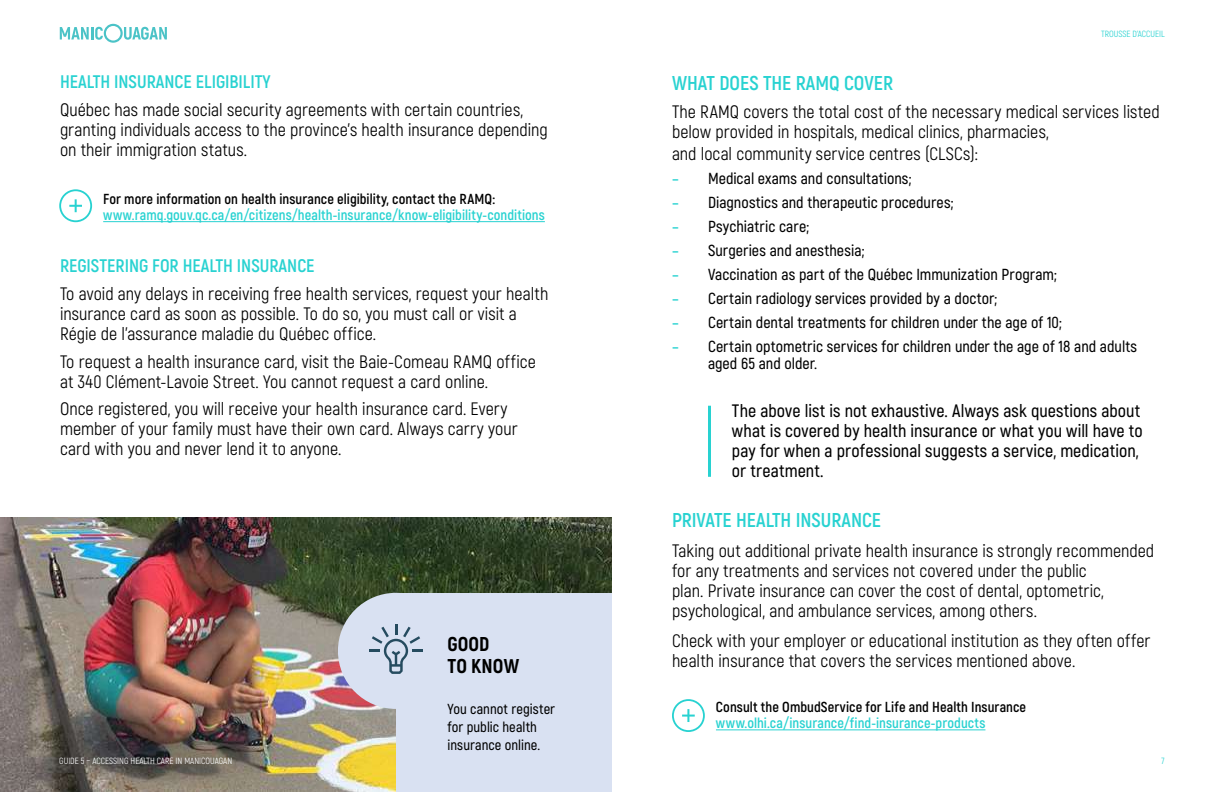
<style>
.page{position:relative;width:1224px;height:792px;background:#fff}
.page>*{position:absolute;margin:0;border:0;box-sizing:border-box;transform-origin:0 0}
.t1{font:700 20px "Akrobat";color:#28d2d1}
.t2{font:800 20px/22px "Akrobat";letter-spacing:.005em;color:#000}
.t3{font:700 18.2px "Akrobat";color:#28d2d1}
.t4{font:18px/20px "Akrobat";letter-spacing:.005em;color:#000}
.t5{font:600 18px/20px "Akrobat";letter-spacing:.005em;color:#000}
.t6{font:600 16px/17px "Akrobat";color:#000}
.t7{font:700 14.5px "Akrobat";letter-spacing:.005em;color:#28d2d1}
.t8{font:700 14.5px "Akrobat";letter-spacing:.005em;color:#000}
.t9{font:600 14.5px/17.8px "Akrobat";color:#000}
.t10{font:9px "Akrobat";color:#fff}
.t11{font:9px "Akrobat";color:#28d2d1}
.s1{font-weight:700;color:#28d2d1}
</style>
<div class="page">
<img style="left:0;top:517px;width:612px;height:275px">
<svg style="left:60px;top:24px;width:107px;height:19px"></svg>
<svg style="left:69px;top:199px;width:13px;height:13px"></svg>
<div style="left:59px;top:189px;width:33px;height:33px;border:2px solid #28d2d1;border-radius:50%"></div>
<hr style="left:103px;top:221px;width:442px;height:1px;background:#28d2d1">
<div style="left:396px;top:593px;width:216px;height:199px;background:#d9e1f2"></div>
<div style="left:338px;top:593px;width:116px;height:116px;background:#d9e1f2;border-radius:50%"></div>
<svg style="left:369px;top:624px;width:54px;height:50px"></svg>
<hr style="left:708px;top:406px;width:3px;height:71px;background:#28d2d1">
<svg style="left:682px;top:709px;width:13px;height:13px"></svg>
<div style="left:672px;top:699px;width:33px;height:33px;border:2px solid #28d2d1;border-radius:50%"></div>
<hr style="left:716px;top:730px;width:269px;height:1px;background:#28d2d1">
<p class="t3" style="left:60px;top:71px;width:212px">HEALTH INSURANCE ELIGIBILITY</p>
<p class="t4" style="left:60px;top:100px;width:489px">Québec has made social security agreements with certain countries, granting individuals access to the province’s health insurance depending on their immigration status.</p>
<p class="t8" style="left:103px;top:190px;width:393px">For more information on health insurance eligibility, contact the RAMQ:</p>
<p class="t7" style="left:103px;top:206px;width:443px">www.ramq.gouv.qc.ca/en/citizens/health-insurance/know-eligibility-conditions</p>
<p class="t3" style="left:60px;top:255px;width:256px">REGISTERING FOR HEALTH INSURANCE</p>
<p class="t4" style="left:60px;top:284px;width:490px">To avoid any delays in receiving free health services, request your health insurance card as soon as possible. To do so, you must call or visit a<br>Régie de l’assurance maladie du Québec office.</p>
<p class="t4" style="left:60px;top:351px;width:477px">To request a health insurance card, visit the Baie-Comeau RAMQ office at 340 Clément-Lavoie Street. You cannot request a card online.</p>
<p class="t4" style="left:60px;top:399px;width:459px">Once registered, you will receive your health insurance card. Every member of your family must have their own card. Always carry your card with you and never lend it to anyone.</p>
<p class="t2" style="left:447px;top:633px;width:73px">GOOD<br>TO KNOW</p>
<p class="t10" style="left:59px;top:756px;width:175px">GUIDE 5 – ACCESSING HEALTH CARE IN MANICOUAGAN</p>
<p class="t9" style="left:447px;top:700px;width:109px">You cannot register for public health insurance online.</p>
<p class="t11" style="left:1101px;top:29px;width:65px">TROUSSE D’ACCUEIL</p>
<p class="t1" style="left:672px;top:70px;width:223px">WHAT DOES THE RAMQ COVER</p>
<p class="t4" style="left:672px;top:101px;width:489px">The RAMQ covers the total cost of the necessary medical services listed below provided in hospitals, medical clinics, pharmacies,</p>
<p class="t4" style="left:672px;top:143px;width:308px">and local community service centres (CLSCs):</p>
<p class="t6" style="left:672px;top:169px;width:241px"><span class="s1">–</span> Medical exams and consultations;</p>
<p class="t6" style="left:672px;top:193px;width:283px"><span class="s1">–</span> Diagnostics and therapeutic procedures;</p>
<p class="t6" style="left:672px;top:217px;width:139px"><span class="s1">–</span> Psychiatric care;</p>
<p class="t6" style="left:672px;top:241px;width:194px"><span class="s1">–</span> Surgeries and anesthesia;</p>
<p class="t6" style="left:672px;top:265px;width:387px"><span class="s1">–</span> Vaccination as part of the Québec Immunization Program;</p>
<p class="t6" style="left:672px;top:289px;width:327px"><span class="s1">–</span> Certain radiology services provided by a doctor;</p>
<p class="t6" style="left:672px;top:313px;width:391px"><span class="s1">–</span> Certain dental treatments for children under the age of 10;</p>
<p class="t6" style="left:708px;top:337px;width:431px;text-indent:-36px"><span class="s1">–</span> Certain optometric services for children under the age of 18 and adults aged 65 and older.</p>
<p class="t5" style="left:732px;top:400px;width:412px">The above list is not exhaustive. Always ask questions about what is covered by health insurance or what you will have to pay for when a professional suggests a service, medication, or treatment.</p>
<p class="t1" style="left:672px;top:508px;width:211px">PRIVATE HEALTH INSURANCE</p>
<p class="t4" style="left:672px;top:541px;width:484px">Taking out additional private health insurance is strongly recommended for any treatments and services not covered under the public<br>plan. Private insurance can cover the cost of dental, optometric, psychological, and ambulance services, among others.</p>
<p class="t4" style="left:672px;top:631px;width:480px">Check with your employer or educational institution as they often offer health insurance that covers the services mentioned above.</p>
<p class="t8" style="left:716px;top:698px;width:312px">Consult the OmbudService for Life and Health Insurance</p>
<p class="t7" style="left:716px;top:714px;width:271px">www.olhi.ca/insurance/find-insurance-products</p>
<p class="t11" style="left:1162px;top:756px;width:5px">7</p>
</div>
